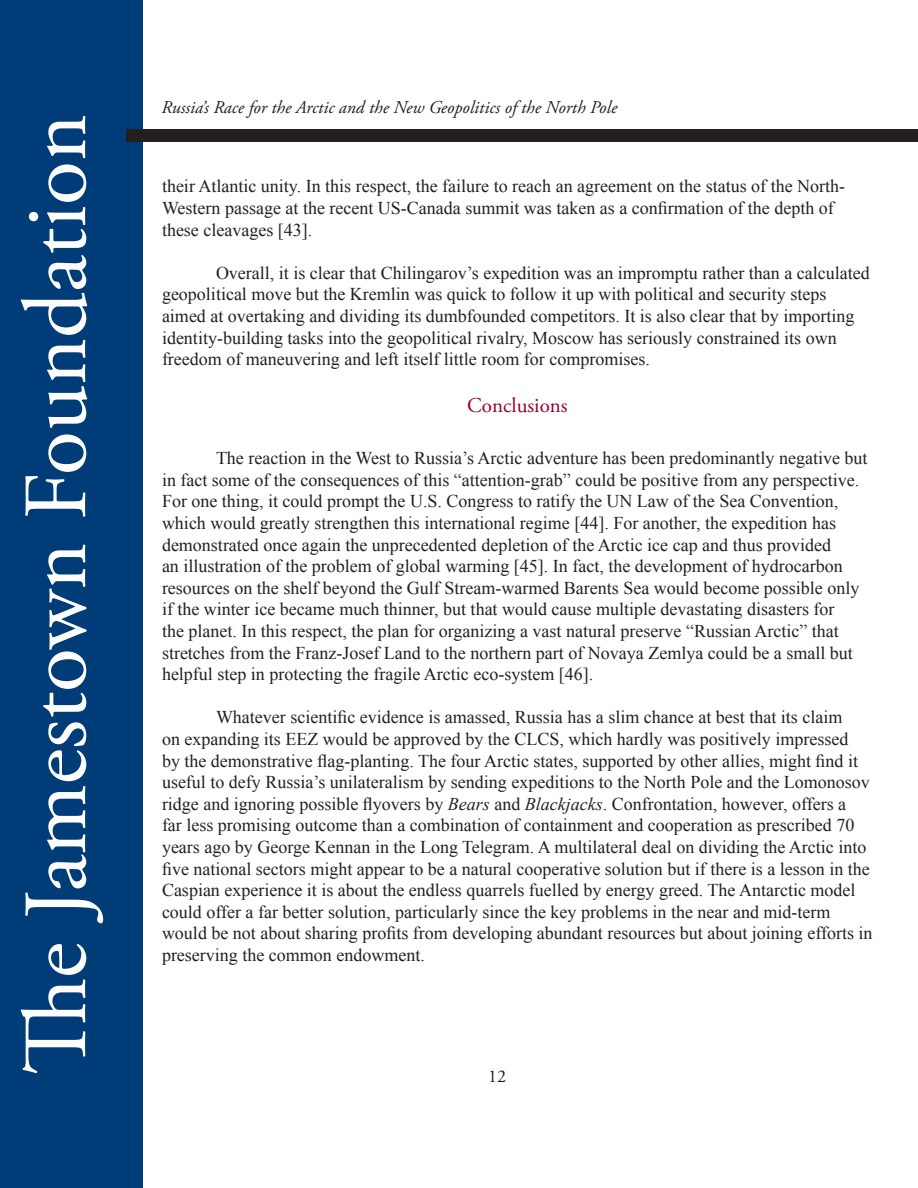
<style>
.page{position:relative;width:918px;height:1188px;background:#fff}
.page>*{position:absolute;margin:0;border:0;box-sizing:border-box;transform-origin:0 0}
.t1{font:90px "Adobe Garamond Pro";color:#fff}
.t2{font:21px "Adobe Garamond Pro";color:#970034}
.t3{font:18px/21.6px "Times New Roman";color:#231f20}
.t4{font:italic 18px "Adobe Garamond Pro";color:#231f20}
.t5{font:18px "Adobe Garamond Pro";color:#231f20}
.s1{font-style:italic}
</style>
<div class="page">
<div style="left:0;top:0;width:142px;height:1188px;background:#003d78"></div>
<div style="left:126px;top:129px;width:792px;height:13px;background:#231f20"></div>
<h1 class="t1" style="left:3px;top:1074px;width:961px;rotate:-90deg">The Jamestown Foundation</h1>
<p class="t4" style="left:162px;top:97px;width:457px">Russia’s Race for the Arctic and the New Geopolitics of the North Pole</p>
<p class="t3" style="left:162px;top:175px;width:685px">their Atlantic unity. In this respect, the failure to reach an agreement on the status of the North-<br>Western passage at the recent US-Canada summit was taken as a confirmation of the depth of these cleavages [43].</p>
<p class="t3" style="left:162px;top:262px;width:709px;text-indent:54px">Overall, it is clear that Chilingarov’s expedition was an impromptu rather than a calculated geopolitical move but the Kremlin was quick to follow it up with political and security steps aimed at overtaking and dividing its dumbfounded competitors. It is also clear that by importing identity-building tasks into the geopolitical rivalry, Moscow has seriously constrained its own freedom of maneuvering and left itself little room for compromises.</p>
<p class="t2" style="left:467px;top:393px;width:102px">Conclusions</p>
<p class="t3" style="left:162px;top:447px;width:707px;text-indent:54px">The reaction in the West to Russia’s Arctic adventure has been predominantly negative but in fact some of the consequences of this “attention-grab” could be positive from any perspective.<br>For one thing, it could prompt the U.S. Congress to ratify the UN Law of the Sea Convention, which would greatly strengthen this international regime [44]. For another, the expedition has demonstrated once again the unprecedented depletion of the Arctic ice cap and thus provided<br>an illustration of the problem of global warming [45]. In fact, the development of hydrocarbon resources on the shelf beyond the Gulf Stream-warmed Barents Sea would become possible only if the winter ice became much thinner, but that would cause multiple devastating disasters for<br>the planet. In this respect, the plan for organizing a vast natural preserve “Russian Arctic” that stretches from the Franz-Josef Land to the northern part of Novaya Zemlya could be a small but helpful step in protecting the fragile Arctic eco-system [46].</p>
<p class="t3" style="left:162px;top:706px;width:712px;text-indent:54px">Whatever scientific evidence is amassed, Russia has a slim chance at best that its claim<br>on expanding its EEZ would be approved by the CLCS, which hardly was positively impressed<br>by the demonstrative flag-planting. The four Arctic states, supported by other allies, might find it useful to defy Russia’s unilateralism by sending expeditions to the North Pole and the Lomonosov ridge and ignoring possible flyovers by <span class="s1">Bears</span> and <span class="s1">Blackjacks</span>. Confrontation, however, offers a<br>far less promising outcome than a combination of containment and cooperation as prescribed 70 years ago by George Kennan in the Long Telegram. A multilateral deal on dividing the Arctic into five national sectors might appear to be a natural cooperative solution but if there is a lesson in the Caspian experience it is about the endless quarrels fuelled by energy greed. The Antarctic model could offer a far better solution, particularly since the key problems in the near and mid-term would be not about sharing profits from developing abundant resources but about joining efforts in preserving the common endowment.</p>
<p class="t5" style="left:488px;top:1065px;width:19px">12</p>
</div>
